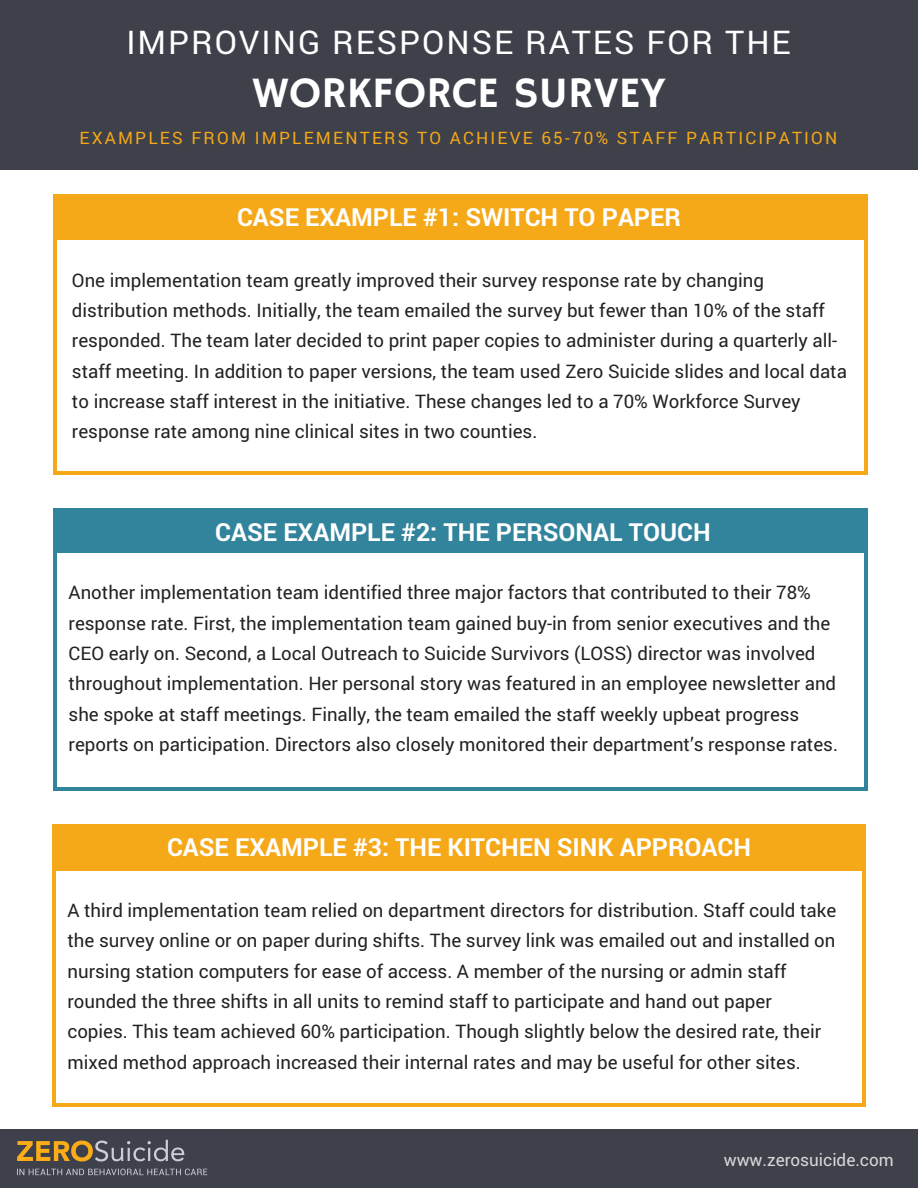
<style>
.page{position:relative;width:918px;height:1188px;background:#fff}
.page>*{position:absolute;margin:0;border:0;box-sizing:border-box;transform-origin:0 0}
.t1{font:43.65px "Hammersmith One";color:#fff}
.t2{font:32.7px "Roboto";letter-spacing:.06em;color:#fff}
.t3{font:700 24.9px "Roboto";color:#fff}
.t4{font:18.75px/30.3px "Roboto";color:#222}
.t5{font:17.1px "Roboto";letter-spacing:.13em;color:#f5a818}
.t6{font:17.1px "Roboto";color:#d9d9d9}
</style>
<div class="page">
<svg style="left:864px;top:471px;width:3px;height:4px"></svg>
<hr style="left:53px;top:198px;width:3px;height:273px;background:#f5a818">
<svg style="left:53px;top:471px;width:3px;height:4px"></svg>
<hr style="left:864px;top:198px;width:3px;height:273px;background:#f5a818">
<hr style="left:56px;top:471px;width:808px;height:4px;background:#f5a818">
<hr style="left:52px;top:828px;width:3px;height:276px;background:#f5a818">
<hr style="left:863px;top:828px;width:3px;height:276px;background:#f5a818">
<hr style="left:55px;top:1103px;width:808px;height:4px;background:#f5a818">
<hr style="left:55px;top:825px;width:808px;height:3px;background:#f5a818">
<div style="left:53px;top:826px;width:811px;height:45px;background:#f5a818"></div>
<div style="left:0;top:0;width:918px;height:170px;background:#3e404a"></div>
<div style="left:54px;top:195px;width:811px;height:45px;background:#f5a818"></div>
<div style="left:0;top:1130px;width:918px;height:58px;background:#3e404a"></div>
<hr style="left:53px;top:512px;width:3px;height:276px;background:#31849b">
<hr style="left:864px;top:512px;width:3px;height:276px;background:#31849b">
<hr style="left:56px;top:787px;width:808px;height:4px;background:#31849b">
<div style="left:54px;top:508px;width:811px;height:45px;background:#31849b"></div>
<img style="left:17px;top:1139px;width:191px;height:37px">
<h2 class="t2" style="left:126px;top:20px;width:666px">IMPROVING RESPONSE RATES FOR THE</h2>
<h1 class="t1" style="left:252px;top:68px;width:415px">WORKFORCE SURVEY</h1>
<p class="t5" style="left:80px;top:126px;width:759px">EXAMPLES FROM IMPLEMENTERS TO ACHIEVE 65-70% STAFF PARTICIPATION</p>
<h3 class="t3" style="left:237px;top:200px;width:445px">CASE EXAMPLE #1: SWITCH TO PAPER</h3>
<p class="t4" style="left:72px;top:264px;width:776px">One implementation team greatly improved their survey response rate by changing distribution methods. Initially, the team emailed the survey but fewer than 10% of the staff responded. The team later decided to print paper copies to administer during a quarterly all&shy;staff meeting. In addition to paper versions, the team used Zero Suicide slides and local data to increase staff interest in the initiative. These changes led to a 70% Workforce Survey response rate among nine clinical sites in two counties.</p>
<h3 class="t3" style="left:215px;top:515px;width:497px">CASE EXAMPLE #2: THE PERSONAL TOUCH</h3>
<p class="t4" style="left:69px;top:577px;width:771px">Another implementation team identified three major factors that contributed to their 78% response rate. First, the implementation team gained buy-in from senior executives and the CEO early on. Second, a Local Outreach to Suicide Survivors (LOSS) director was involved throughout implementation. Her personal story was featured in an employee newsletter and she spoke at staff meetings. Finally, the team emailed the staff weekly upbeat progress reports on participation. Directors also closely monitored their department’s response rates.</p>
<h3 class="t3" style="left:167px;top:830px;width:585px">CASE EXAMPLE #3: THE KITCHEN SINK APPROACH</h3>
<p class="t4" style="left:67px;top:894px;width:770px">A third implementation team relied on department directors for distribution. Staff could take the survey online or on paper during shifts. The survey link was emailed out and installed on nursing station computers for ease of access. A member of the nursing or admin staff rounded the three shifts in all units to remind staff to participate and hand out paper copies. This team achieved 60% participation. Though slightly below the desired rate, their mixed method approach increased their internal rates and may be useful for other sites.</p>
<p class="t6" style="left:724px;top:1148px;width:171px">www.zerosuicide.com</p>
</div>
